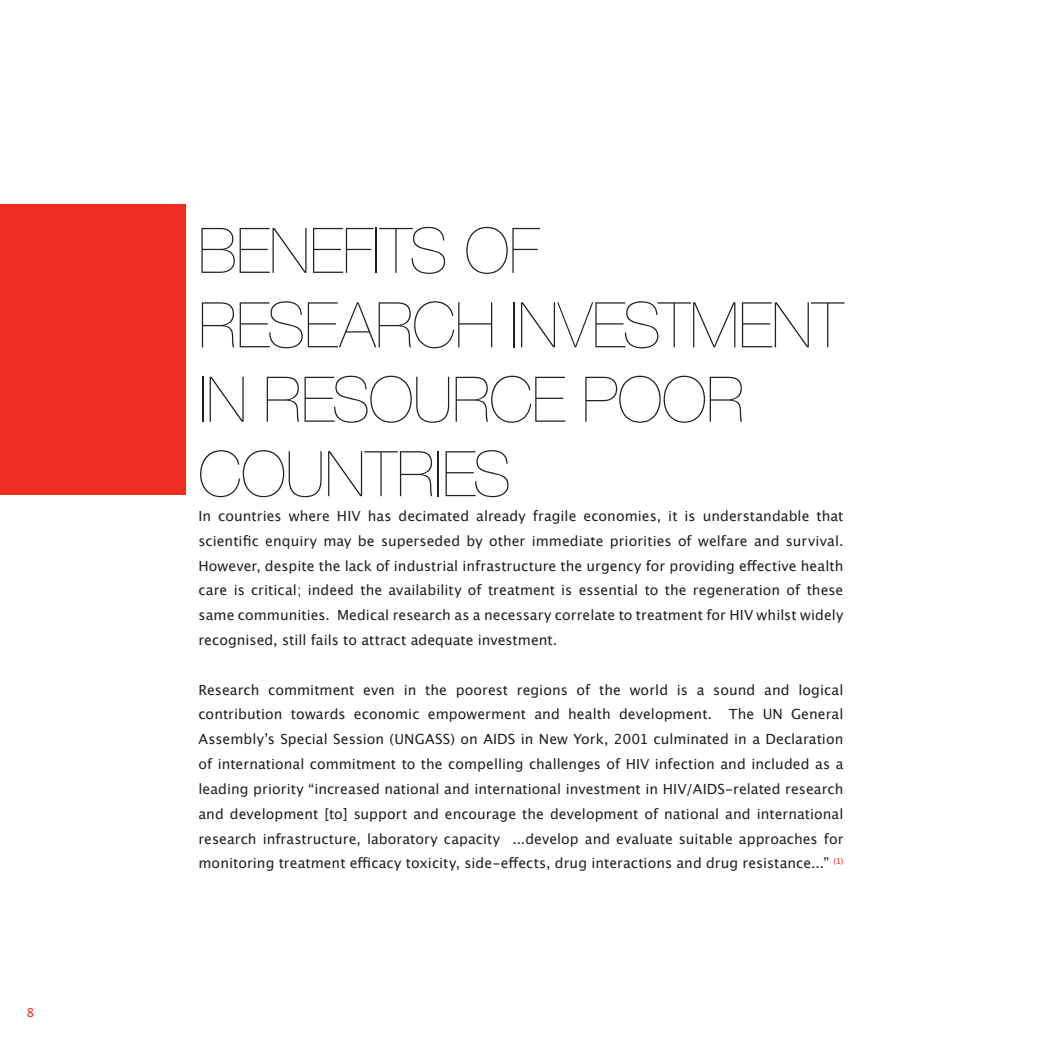
<style>
.page{position:relative;width:1042px;height:1042px;background:#fff}
.page>*{position:absolute;margin:0;border:0;box-sizing:border-box;transform-origin:0 0}
.Headline{font:200 63px/74.4px "Helvetica Neue";letter-spacing:-.01em;color:#231f20}
.body{font:14px/24.8px "Lucida Grande";color:#231f20;text-align:justify}
.bullets{font:12.25px "Lucida Grande";color:#ee2e22}
</style>
<div class="page">
<div style="left:0;top:204px;width:186px;height:291px;background:#ee2e22"></div>
<p class="bullets" style="left:26px;top:1006px;width:9px">8</p>
<p class="Headline" style="left:198px;top:213px;width:646px">BENEFITS OF<br>RESEARCH INVESTMENT<br>IN RESOURCE POOR<br>COUNTRIES</p>
<p class="body" style="left:198px;top:504px;width:646px">In countries where HIV has decimated already fragile economies, it is understandable that scientific enquiry may be superseded by other immediate priorities of welfare and survival.<br>However, despite the lack of industrial infrastructure the urgency for providing effective health care is critical; indeed the availability of treatment is essential to the regeneration of these same communities. Medical research as a necessary correlate to treatment for HIV whilst widely recognised, still fails to attract adequate investment.</p>
<p class="body" style="left:198px;top:677px;width:646px">Research commitment even in the poorest regions of the world is a sound and logical contribution towards economic empowerment and health development. The UN General Assemblyʼs Special Session (UNGASS) on AIDS in New York, 2001 culminated in a Declaration of international commitment to the compelling challenges of HIV infection and included as a leading priority “increased national and international investment in HIV/AIDS-related research and development [to] support and encourage the development of national and international research infrastructure, laboratory capacity ...develop and evaluate suitable approaches for monitoring treatment efficacy toxicity, side-effects, drug interactions and drug resistance...” <sup>(1)</sup></p>
</div>
